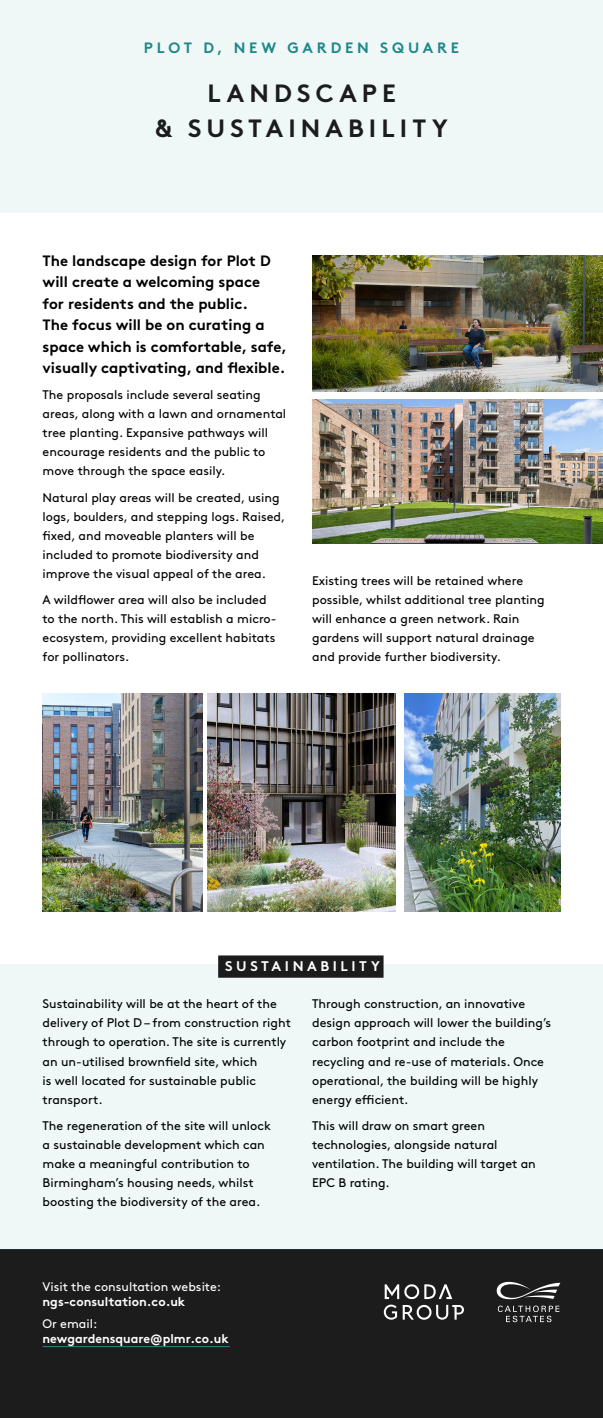
<style>
.page{position:relative;width:603px;height:1418px;background:#fff}
.page>*{position:absolute;margin:0;border:0;box-sizing:border-box;transform-origin:0 0}
.t1{font:700 25px/35px "Brown";letter-spacing:.205em;color:#1c1c1c;text-align:center}
.t2{font:700 15px/21.5px "Brown";color:#000}
.t3{font:700 15px "Brown";letter-spacing:.255em;color:#1f8787}
.t4{font:700 14px "Brown";letter-spacing:.255em;color:#fff}
.t5{font:12.5px/19px "Brown";color:#000}
.t6{font:700 12.5px "Brown";color:#fff}
.t7{font:12.5px "Brown";color:#fff}
</style>
<div class="page">
<div style="left:0;top:1248px;width:602px;height:169px;background:#1c1c1c"></div>
<hr style="left:0;top:1248px;width:602px;height:1px;background:#1f8787">
<div style="left:0;top:963px;width:602px;height:285px;background:#eff7f7"></div>
<svg style="left:496px;top:1281px;width:64px;height:18px"></svg>
<svg style="left:497px;top:1305px;width:62px;height:17px"></svg>
<hr style="left:43px;top:1345px;width:187px;height:1px;background:#1f8787">
<svg style="left:383px;top:1284px;width:81px;height:35px"></svg>
<div style="left:0;top:0;width:602px;height:212px;background:#eff7f7"></div>
<img style="left:312px;top:255px;width:290px;height:136px">
<div style="left:218px;top:955px;width:165px;height:22px;background:#1c1c1c"></div>
<img style="left:312px;top:399px;width:290px;height:144px">
<img style="left:43px;top:693px;width:159px;height:218px">
<img style="left:404px;top:693px;width:156px;height:218px">
<img style="left:208px;top:693px;width:187px;height:218px">
<p class="t3" style="left:144px;top:36px;width:316px">PLOT D, NEW GARDEN SQUARE</p>
<h1 class="t1" style="left:155px;top:73px;width:293px">LANDSCAPE<br>&amp; SUSTAINABILITY</h1>
<p class="t2" style="left:43px;top:248px;width:246px">The landscape design for Plot D will create a welcoming space<br>for residents and the public.<br>The focus will be on curating a space which is comfortable, safe, visually captivating, and flexible.</p>
<p class="t5" style="left:43px;top:384px;width:245px">The proposals include several seating areas, along with a lawn and ornamental tree planting. Expansive pathways will encourage residents and the public to move through the space easily.</p>
<p class="t5" style="left:43px;top:486px;width:244px">Natural play areas will be created, using logs, boulders, and stepping logs. Raised, fixed, and moveable planters will be included to promote biodiversity and improve the visual appeal of the area.</p>
<p class="t5" style="left:43px;top:588px;width:235px">A wildflower area will also be included to the north. This will establish a micro&shy;ecosystem, providing excellent habitats for pollinators.</p>
<p class="t5" style="left:312px;top:569px;width:234px">Existing trees will be retained where possible, whilst additional tree planting will enhance a green network. Rain gardens will support natural drainage and provide further biodiversity.</p>
<p class="t4" style="left:225px;top:954px;width:156px">SUSTAINABILITY</p>
<p class="t5" style="left:312px;top:993px;width:240px">Through construction, an innovative design approach will lower the building’s carbon footprint and include the recycling and re-use of materials. Once operational, the building will be highly energy efficient.</p>
<p class="t5" style="left:312px;top:1114px;width:225px">This will draw on smart green technologies, alongside natural ventilation. The building will target an<br>EPC B rating.</p>
<p class="t5" style="left:43px;top:993px;width:250px">Sustainability will be at the heart of the delivery of Plot D – from construction right through to operation. The site is currently an un-utilised brownfield site, which<br>is well located for sustainable public transport.</p>
<p class="t5" style="left:43px;top:1114px;width:230px">The regeneration of the site will unlock a sustainable development which can make a meaningful contribution to Birmingham’s housing needs, whilst boosting the biodiversity of the area.</p>
<p class="t7" style="left:43px;top:1277px;width:180px">Visit the consultation website:</p>
<p class="t6" style="left:43px;top:1291px;width:144px">ngs-consultation.co.uk</p>
<p class="t7" style="left:43px;top:1314px;width:56px">Or email:</p>
<p class="t6" style="left:43px;top:1328px;width:188px">newgardensquare@plmr.co.uk</p>
</div>
